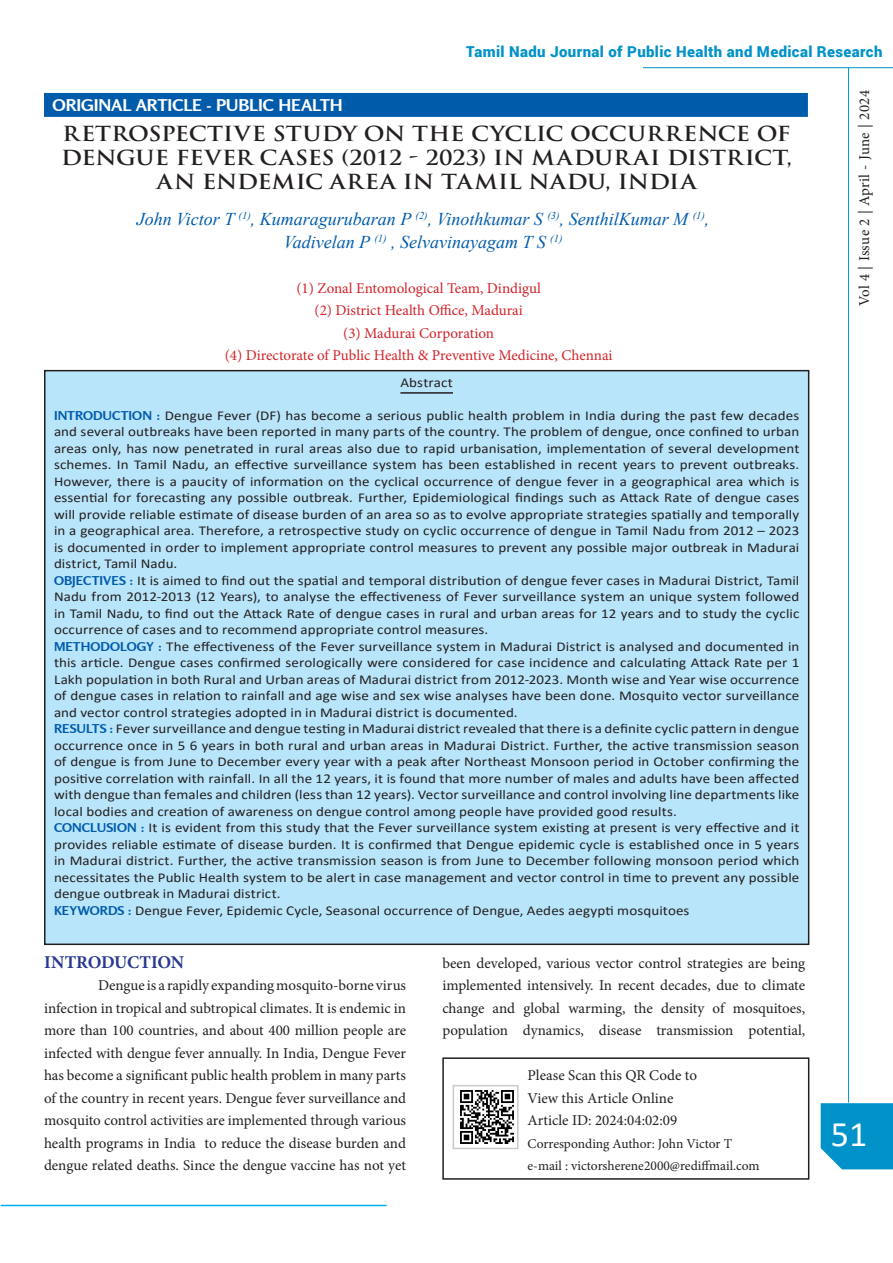
<style>
.page{position:relative;width:893px;height:1263px;background:#fff}
.page>*{position:absolute;margin:0;border:0;box-sizing:border-box;transform-origin:0 0}
.t1{font:36px "Calibri";color:#fff}
.t2{font:700 20.25px/24px "Trajan Pro";color:#231f20;text-align:center;scale:1.11 1}
.Paragraph_Style_3{font:italic 18px "Times New Roman";color:#015bab}
.Paragraph_Style_3-2{font:700 18px "Minion Pro";letter-spacing:-.02em;color:#283790}
.t3{font:700 16.2px "Rosario";letter-spacing:-.01em;color:#fff;scale:1.11 1}
.Paragraph_Style_3-3{font:15px/22.5px "Minion Pro";color:#231f20;text-align:justify}
.Paragraph_Style_3-4{font:15px "Minion Pro";color:#d1232a}
.t4{font:900 15px "Roboto";letter-spacing:.025em;color:#0092c8}
.Paragraph_Style_3-5{font:15px "Minion Pro";letter-spacing:.02em;color:#231f20}
.t5{font:13.5px/16.5px "Calibri";letter-spacing:.005em;color:#231f20;text-align:justify;scale:1.11 1}
.Paragraph_Style_3-6{font:13.5px "Minion Pro";letter-spacing:-.005em;color:#231f20}
.s1{font-family:"Rosario";font-weight:700;font-size:12.15px;color:#015bab}
</style>
<div class="page">
<hr style="left:848px;top:68px;width:1px;height:1035px;background:#0092c8">
<hr style="left:643px;top:67px;width:250px;height:1px;background:#0092c8">
<div style="left:821px;top:1103px;width:72px;height:66px;background:#0092c8"></div>
<hr style="left:1px;top:1205px;width:386px;height:1px;background:#00aeef">
<div style="left:43px;top:92px;width:766px;height:26px;background:#015bab"></div>
<div style="left:43px;top:91px;width:766px;height:27px;border:2px solid #fff"></div>
<div style="left:45px;top:371px;width:764px;height:573px;background:#b9e5fa"></div>
<hr style="left:400px;top:392px;width:53px;height:2px;background:#231f20">
<div style="left:442px;top:1057px;width:367px;height:123px;border:2px solid #231f20"></div>
<img style="left:460px;top:1090px;width:54px;height:54px">
<div style="left:453px;top:1085px;width:65px;height:64px;border:2px solid #c9cacc"></div>
<p class="t4" style="left:466px;top:41px;width:418px">Tamil Nadu Journal of Public Health and Medical Research</p>
<p class="t3" style="left:53px;top:96px;width:263px">ORIGINAL ARTICLE - PUBLIC HEALTH</p>
<p class="t2" style="left:61px;top:122px;width:660px">RETROSPECTIVE STUDY ON THE CYCLIC OCCURRENCE OF<br>DENGUE FEVER CASES (2012 - 2023) IN MADURAI DISTRICT,<br>AN ENDEMIC AREA IN TAMIL NADU, INDIA</p>
<p class="Paragraph_Style_3" style="left:137px;top:207px;width:574px">John Victor T <sup>(1)</sup>, Kumaragurubaran P <sup>(2)</sup>, Vinothkumar S <sup>(3)</sup>, SenthilKumar M <sup>(1)</sup>,</p>
<p class="Paragraph_Style_3" style="left:284px;top:229px;width:280px">Vadivelan P <sup>(1)</sup> , Selvavinayagam T S <sup>(1)</sup></p>
<p class="Paragraph_Style_3-4" style="left:296px;top:278px;width:246px">(1) Zonal Entomological Team, Dindigul</p>
<p class="Paragraph_Style_3-4" style="left:315px;top:300px;width:210px">(2) District Health Office, Madurai</p>
<p class="Paragraph_Style_3-4" style="left:343px;top:323px;width:152px">(3) Madurai Corporation</p>
<p class="Paragraph_Style_3-4" style="left:225px;top:345px;width:389px">(4) Directorate of Public Health &amp; Preventive Medicine, Chennai</p>
<p class="t5" style="left:400px;top:374px;width:49px">Abstract</p>
<p class="t5" style="left:54px;top:407px;width:673px"><span class="s1">INTRODUCTION :</span> Dengue Fever (DF) has become a serious public health problem in India during the past few decades and several outbreaks have been reported in many parts of the country. The problem of dengue, once confined to urban areas only, has now penetrated in rural areas also due to rapid urbanisation, implementation of several development schemes. In Tamil Nadu, an effective surveillance system has been established in recent years to prevent outbreaks.<br>However, there is a paucity of information on the cyclical occurrence of dengue fever in a geographical area which is essential for forecasting any possible outbreak. Further, Epidemiological findings such as Attack Rate of dengue cases will provide reliable estimate of disease burden of an area so as to evolve appropriate strategies spatially and temporally in a geographical area. Therefore, a retrospective study on cyclic occurrence of dengue in Tamil Nadu from 2012 – 2023 is documented in order to implement appropriate control measures to prevent any possible major outbreak in Madurai district, Tamil Nadu.</p>
<p class="t5" style="left:54px;top:572px;width:673px"><span class="s1">OBJECTIVES :</span> It is aimed to find out the spatial and temporal distribution of dengue fever cases in Madurai District, Tamil Nadu from 2012-2013 (12 Years), to analyse the effectiveness of Fever surveillance system an unique system followed in Tamil Nadu, to find out the Attack Rate of dengue cases in rural and urban areas for 12 years and to study the cyclic occurrence of cases and to recommend appropriate control measures.</p>
<p class="t5" style="left:54px;top:638px;width:673px"><span class="s1">METHODOLOGY :</span> The effectiveness of the Fever surveillance system in Madurai District is analysed and documented in this article. Dengue cases confirmed serologically were considered for case incidence and calculating Attack Rate per 1<br>Lakh population in both Rural and Urban areas of Madurai district from 2012-2023. Month wise and Year wise occurrence of dengue cases in relation to rainfall and age wise and sex wise analyses have been done. Mosquito vector surveillance and vector control strategies adopted in in Madurai district is documented.</p>
<p class="t5" style="left:54px;top:720px;width:673px"><span class="s1">RESULTS :</span> Fever surveillance and dengue testing in Madurai district revealed that there is a definite cyclic pattern in dengue occurrence once in 5 6 years in both rural and urban areas in Madurai District. Further, the active transmission season of dengue is from June to December every year with a peak after Northeast Monsoon period in October confirming the positive correlation with rainfall. In all the 12 years, it is found that more number of males and adults have been affected with dengue than females and children (less than 12 years). Vector surveillance and control involving line departments like local bodies and creation of awareness on dengue control among people have provided good results.</p>
<p class="t5" style="left:54px;top:819px;width:673px"><span class="s1">CONCLUSION :</span> It is evident from this study that the Fever surveillance system existing at present is very effective and it provides reliable estimate of disease burden. It is confirmed that Dengue epidemic cycle is established once in 5 years in Madurai district. Further, the active transmission season is from June to December following monsoon period which necessitates the Public Health system to be alert in case management and vector control in time to prevent any possible dengue outbreak in Madurai district.</p>
<p class="t5" style="left:54px;top:902px;width:574px"><span class="s1">KEYWORDS :</span> Dengue Fever, Epidemic Cycle, Seasonal occurrence of Dengue, Aedes aegypti mosquitoes</p>
<p class="Paragraph_Style_3-2" style="left:44px;top:949px;width:142px">INTRODUCTION</p>
<p class="Paragraph_Style_3-3" style="left:44px;top:974px;width:364px;text-indent:54px">Dengue is a rapidly expanding mosquito-borne virus infection in tropical and subtropical climates. It is endemic in more than 100 countries, and about 400 million people are infected with dengue fever annually. In India, Dengue Fever has become a significant public health problem in many parts of the country in recent years. Dengue fever surveillance and mosquito control activities are implemented through various health programs in India to reduce the disease burden and dengue related deaths. Since the dengue vaccine has not yet</p>
<p class="Paragraph_Style_3-3" style="left:442px;top:952px;width:364px">been developed, various vector control strategies are being implemented intensively. In recent decades, due to climate change and global warming, the density of mosquitoes, population dynamics, disease transmission potential,</p>
<p class="Paragraph_Style_3-3" style="left:527px;top:1064px;width:171px">Please Scan this QR Code to</p>
<p class="Paragraph_Style_3-3" style="left:527px;top:1087px;width:147px">View this Article Online</p>
<p class="Paragraph_Style_3-3" style="left:527px;top:1109px;width:151px">Article ID: 2024:04:02:09</p>
<p class="Paragraph_Style_3-6" style="left:527px;top:1134px;width:206px">Corresponding Author: John Victor T</p>
<p class="Paragraph_Style_3-6" style="left:527px;top:1157px;width:234px">e-mail : victorsherene2000@rediffmail.com</p>
<p class="Paragraph_Style_3-5" style="left:854px;top:306px;width:218px;rotate:-90deg">Vol 4 | Issue 2 | April - June | 2024</p>
<h1 class="t1" style="left:831px;top:1108px;width:38px">51</h1>
</div>
